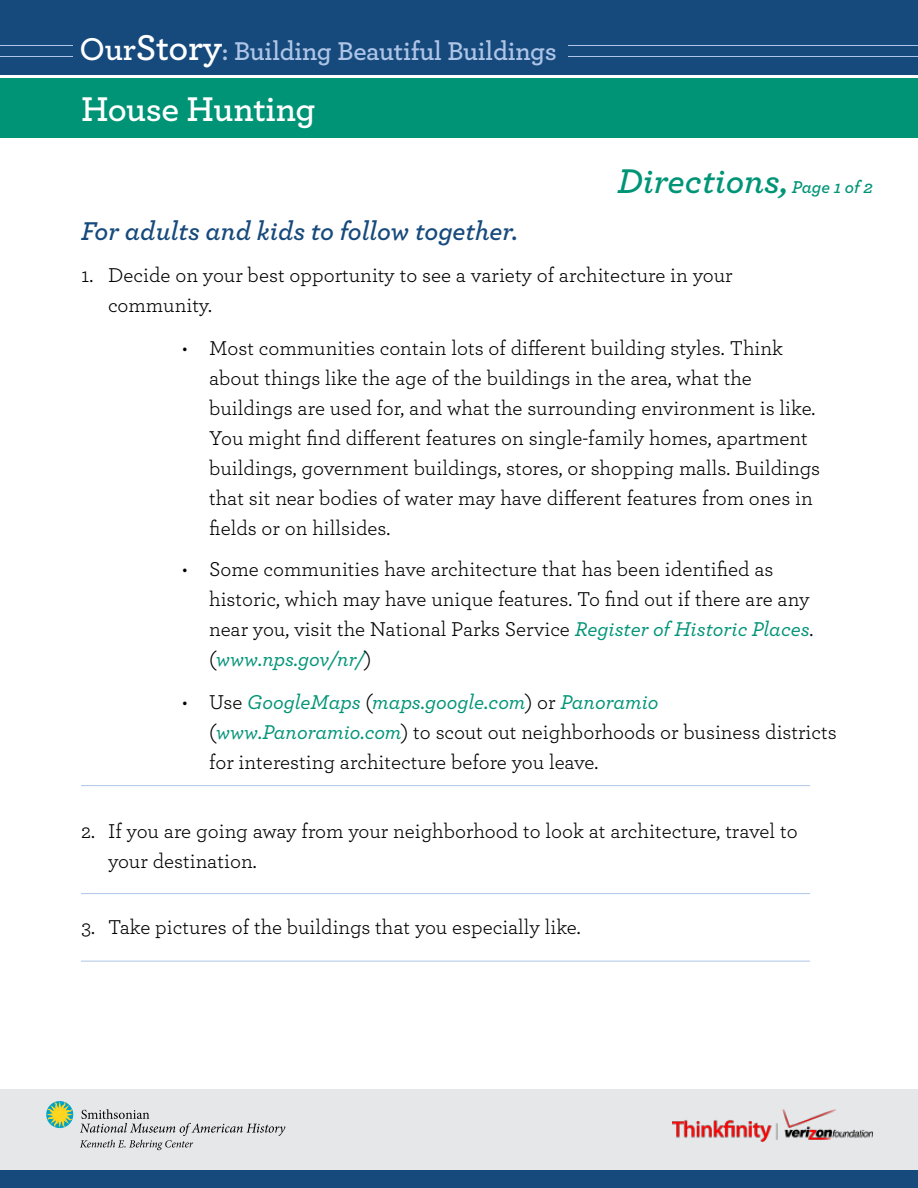
<style>
.page{position:relative;width:918px;height:1188px;background:#fff}
.page>*{position:absolute;margin:0;border:0;box-sizing:border-box;transform-origin:0 0}
.t1{font:italic 600 36px "Archer";color:#009477}
.t2{font:600 36px "Archer";letter-spacing:-.01em;color:#fff}
.t3{font:600 27px "Archer";letter-spacing:-.01em;color:#aec5e7}
.t4{font:italic 600 27px "Archer";color:#174a7c}
.t5{font:21px/30px "Archer";color:#000}
.s1{font-size:33px;color:#fff}
.s2{font-size:37.5px;color:#fff}
.s3{font-size:18px}
.s4{font-weight:500;font-style:italic;color:#009477}
</style>
<div class="page">
<div style="left:0;top:78px;width:918px;height:60px;background:#009477"></div>
<div style="left:0;top:0;width:918px;height:75px;background:#174a7c"></div>
<hr style="left:0;top:56px;width:918px;height:1px;background:#aec5e7">
<hr style="left:0;top:46px;width:918px;height:1px;background:#aec5e7">
<div style="left:74px;top:30px;width:494px;height:39px;background:#174a7c"></div>
<div style="left:0;top:1089px;width:918px;height:99px;background:#e6e7e8"></div>
<svg style="left:46px;top:1101px;width:239px;height:49px"></svg>
<div style="left:0;top:1170px;width:918px;height:18px;background:#174a7c"></div>
<img style="left:673px;top:1110px;width:200px;height:32px">
<hr style="left:81px;top:785px;width:729px;height:1px;background:#aec5e7">
<hr style="left:81px;top:893px;width:729px;height:1px;background:#aec5e7">
<hr style="left:81px;top:961px;width:729px;height:1px;background:#aec5e7">
<p class="t3" style="left:80px;top:31px;width:479px"><span class="s1">Our</span><span class="s2">Story</span>: Building Beautiful Buildings</p>
<h1 class="t2" style="left:81px;top:82px;width:236px">House Hunting</h1>
<h1 class="t1" style="left:618px;top:154px;width:257px">Directions, <span class="s3">Page 1 of 2</span></h1>
<p class="t4" style="left:81px;top:210px;width:438px">For adults and kids to follow together.</p>
<p class="t5" style="left:108px;top:259px;width:626px;text-indent:-27px">1. Decide on your best opportunity to see a variety of architecture in your community.</p>
<p class="t5" style="left:209px;top:332px;width:612px;text-indent:-27px">• Most communities contain lots of different building styles. Think about things like the age of the buildings in the area, what the buildings are used for, and what the surrounding environment is like.<br>You might find different features on single-family homes, apartment buildings, government buildings, stores, or shopping malls. Buildings that sit near bodies of water may have different features from ones in fields or on hillsides.</p>
<p class="t5" style="left:209px;top:553px;width:606px;text-indent:-27px">• Some communities have architecture that has been identified as historic, which may have unique features. To find out if there are any near you, visit the National Parks Service <span class="s4">Register of Historic Places</span>. (<span class="s4">www.nps.gov/nr/</span>)</p>
<p class="t5" style="left:209px;top:686px;width:629px;text-indent:-27px">• Use <span class="s4">GoogleMaps</span> (<span class="s4">maps.google.com</span>) or <span class="s4">Panoramio </span>(<span class="s4">www.Panoramio.com</span>) to scout out neighborhoods or business districts for interesting architecture before you leave.</p>
<p class="t5" style="left:108px;top:815px;width:691px;text-indent:-27px">2. If you are going away from your neighborhood to look at architecture, travel to your destination.</p>
<p class="t5" style="left:81px;top:911px;width:501px">3. Take pictures of the buildings that you especially like.</p>
</div>
